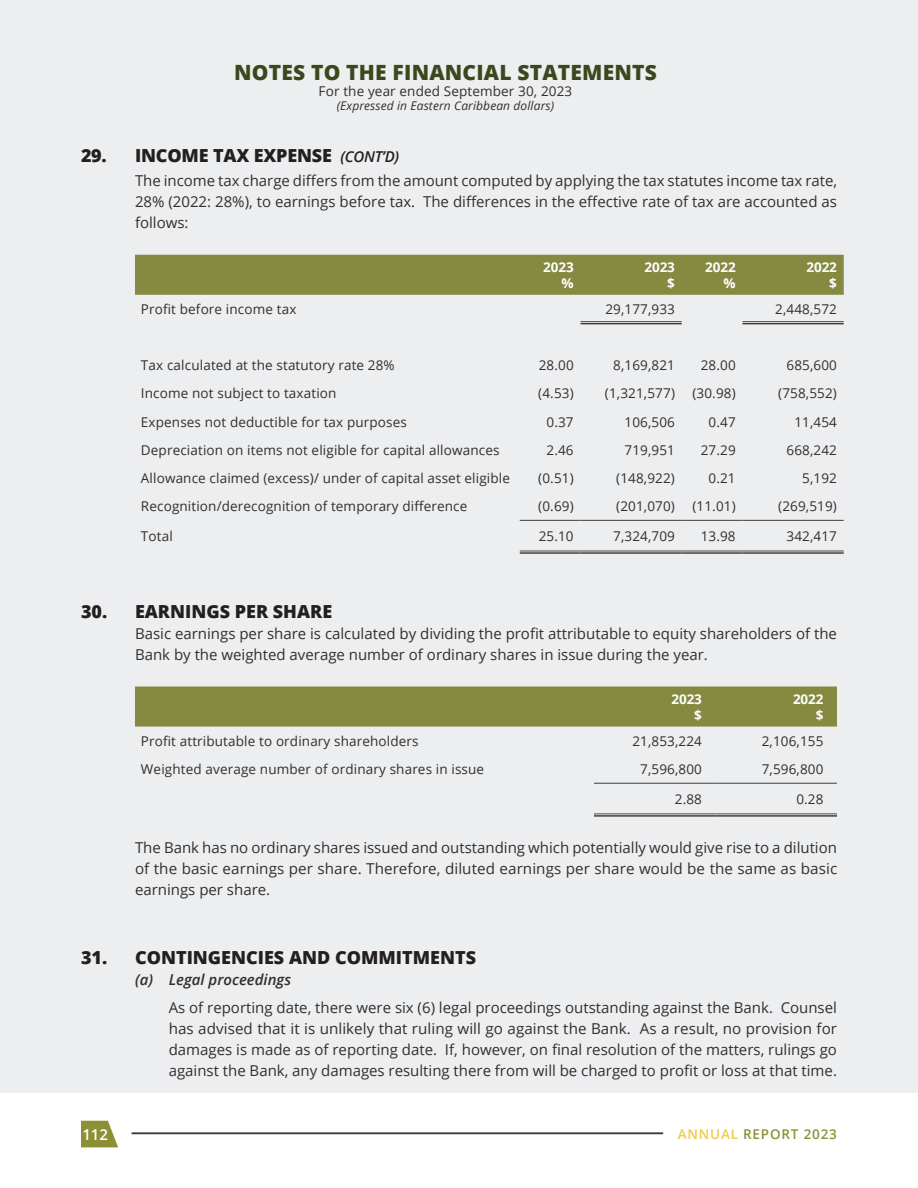
<style>
.page{position:relative;width:918px;height:1188px;background:#fff}
.page>*{position:absolute;margin:0;border:0;box-sizing:border-box;transform-origin:0 0}
.t1{font:800 21px "Open Sans";letter-spacing:.01em;color:#3d471e}
.t2{font:800 18px "Open Sans";color:#231f20}
.t3{font:15px/21px "Open Sans";color:#312f30;text-align:justify}
.t4{font:italic 600 15px "Open Sans";color:#312f30}
.t5{font:600 15px "Open Sans";color:#fff}
.t6{font:13.5px "Open Sans";letter-spacing:.01em;color:#312f30}
.t7{font:700 13.5px/16.2px "Open Sans";letter-spacing:-.01em;color:#fff;text-align:right}
.t8{font:600 13.5px "Open Sans";letter-spacing:.06em;color:#8c9035}
.t9{font:italic 12px "Open Sans";letter-spacing:.01em;color:#312f30}
.s1{font-weight:600;font-style:italic;font-size:15px}
.s2{color:#efcc46}
</style>
<div class="page">
<svg style="left:81px;top:1121px;width:37px;height:26px"></svg>
<hr style="left:132px;top:1133px;width:531px;height:1px;background:#231f20">
<div style="left:0;top:0;width:918px;height:1094px;background:#edeeef"></div>
<div style="left:135px;top:255px;width:709px;height:40px;background:#858a40"></div>
<hr style="left:580px;top:321px;width:102px;height:3px;background:#fff">
<hr style="left:742px;top:321px;width:102px;height:3px;background:#fff">
<hr style="left:520px;top:520px;width:60px;height:1px;background:#3e3e3f">
<hr style="left:580px;top:520px;width:102px;height:1px;background:#3e3e3f">
<hr style="left:682px;top:520px;width:60px;height:1px;background:#3e3e3f">
<hr style="left:742px;top:520px;width:102px;height:1px;background:#3e3e3f">
<hr style="left:580px;top:321px;width:102px;height:1px;background:#3e3e3f">
<hr style="left:580px;top:323px;width:102px;height:1px;background:#3e3e3f">
<hr style="left:742px;top:321px;width:102px;height:1px;background:#3e3e3f">
<hr style="left:742px;top:323px;width:102px;height:1px;background:#3e3e3f">
<hr style="left:520px;top:551px;width:60px;height:1px;background:#3e3e3f">
<hr style="left:520px;top:552px;width:60px;height:2px;background:#3e3e3f">
<hr style="left:580px;top:551px;width:102px;height:1px;background:#3e3e3f">
<hr style="left:580px;top:552px;width:102px;height:2px;background:#3e3e3f">
<hr style="left:682px;top:551px;width:60px;height:1px;background:#3e3e3f">
<hr style="left:682px;top:552px;width:60px;height:2px;background:#3e3e3f">
<hr style="left:742px;top:551px;width:102px;height:1px;background:#3e3e3f">
<hr style="left:742px;top:552px;width:102px;height:2px;background:#3e3e3f">
<div style="left:135px;top:687px;width:702px;height:40px;background:#858a40"></div>
<hr style="left:594px;top:783px;width:122px;height:1px;background:#3e3e3f">
<hr style="left:716px;top:783px;width:121px;height:1px;background:#3e3e3f">
<hr style="left:594px;top:814px;width:122px;height:1px;background:#3e3e3f">
<hr style="left:594px;top:815px;width:122px;height:2px;background:#3e3e3f">
<hr style="left:716px;top:814px;width:121px;height:1px;background:#3e3e3f">
<hr style="left:716px;top:815px;width:121px;height:2px;background:#3e3e3f">
<h1 class="t1" style="left:234px;top:56px;width:424px">NOTES TO THE FINANCIAL STATEMENTS</h1>
<p class="t6" style="left:319px;top:82px;width:255px">For the year ended September 30, 2023</p>
<p class="t9" style="left:337px;top:98px;width:219px">(Expressed in Eastern Caribbean dollars)</p>
<p class="t2" style="left:81px;top:142px;width:320px">29. INCOME TAX EXPENSE <span class="s1">(CONT’D)</span></p>
<p class="t3" style="left:135px;top:169px;width:704px">The income tax charge differs from the amount computed by applying the tax statutes income tax rate, 28% (2022: 28%), to earnings before tax. The differences in the effective rate of tax are accounted as follows:</p>
<p class="t7" style="left:543px;top:258px;width:32px">2023 %</p>
<p class="t7" style="left:645px;top:258px;width:32px">2023 $</p>
<p class="t7" style="left:705px;top:258px;width:32px">2022 %</p>
<p class="t7" style="left:807px;top:258px;width:32px">2022 $</p>
<p class="t6" style="left:141px;top:300px;width:157px">Profit before income tax</p>
<p class="t6" style="left:605px;top:300px;width:71px">29,177,933</p>
<p class="t6" style="left:775px;top:300px;width:63px">2,448,572</p>
<p class="t6" style="left:141px;top:356px;width:255px">Tax calculated at the statutory rate 28%</p>
<p class="t6" style="left:539px;top:356px;width:37px">28.00</p>
<p class="t6" style="left:613px;top:356px;width:63px">8,169,821</p>
<p class="t6" style="left:701px;top:356px;width:37px">28.00</p>
<p class="t6" style="left:787px;top:356px;width:52px">685,600</p>
<p class="t6" style="left:141px;top:384px;width:197px">Income not subject to taxation</p>
<p class="t6" style="left:538px;top:384px;width:37px">(4.53)</p>
<p class="t6" style="left:605px;top:384px;width:72px">(1,321,577)</p>
<p class="t6" style="left:692px;top:384px;width:45px">(30.98)</p>
<p class="t6" style="left:778px;top:384px;width:60px">(758,552)</p>
<p class="t6" style="left:141px;top:412px;width:268px">Expenses not deductible for tax purposes</p>
<p class="t6" style="left:547px;top:412px;width:29px">0.37</p>
<p class="t6" style="left:625px;top:412px;width:52px">106,506</p>
<p class="t6" style="left:709px;top:412px;width:29px">0.47</p>
<p class="t6" style="left:794px;top:412px;width:44px">11,454</p>
<p class="t6" style="left:141px;top:441px;width:360px">Depreciation on items not eligible for capital allowances</p>
<p class="t6" style="left:547px;top:441px;width:29px">2.46</p>
<p class="t6" style="left:625px;top:441px;width:52px">719,951</p>
<p class="t6" style="left:701px;top:441px;width:37px">27.29</p>
<p class="t6" style="left:787px;top:441px;width:52px">668,242</p>
<p class="t6" style="left:141px;top:469px;width:371px">Allowance claimed (excess)/ under of capital asset eligible</p>
<p class="t6" style="left:538px;top:469px;width:37px">(0.51)</p>
<p class="t6" style="left:616px;top:469px;width:60px">(148,922)</p>
<p class="t6" style="left:709px;top:469px;width:29px">0.21</p>
<p class="t6" style="left:802px;top:469px;width:36px">5,192</p>
<p class="t6" style="left:141px;top:497px;width:328px">Recognition/derecognition of temporary difference</p>
<p class="t6" style="left:538px;top:497px;width:37px">(0.69)</p>
<p class="t6" style="left:616px;top:497px;width:60px">(201,070)</p>
<p class="t6" style="left:692px;top:497px;width:45px">(11.01)</p>
<p class="t6" style="left:778px;top:497px;width:60px">(269,519)</p>
<p class="t6" style="left:141px;top:527px;width:33px">Total</p>
<p class="t6" style="left:539px;top:527px;width:37px">25.10</p>
<p class="t6" style="left:613px;top:527px;width:63px">7,324,709</p>
<p class="t6" style="left:701px;top:527px;width:37px">13.98</p>
<p class="t6" style="left:787px;top:527px;width:52px">342,417</p>
<p class="t2" style="left:81px;top:597px;width:253px">30. EARNINGS PER SHARE</p>
<p class="t3" style="left:135px;top:622px;width:704px">Basic earnings per share is calculated by dividing the profit attributable to equity shareholders of the<br>Bank by the weighted average number of ordinary shares in issue during the year.</p>
<p class="t7" style="left:672px;top:690px;width:32px">2023 $</p>
<p class="t7" style="left:793px;top:690px;width:32px">2022 $</p>
<p class="t6" style="left:141px;top:732px;width:279px">Profit attributable to ordinary shareholders</p>
<p class="t6" style="left:632px;top:732px;width:71px">21,853,224</p>
<p class="t6" style="left:762px;top:732px;width:63px">2,106,155</p>
<p class="t6" style="left:141px;top:760px;width:345px">Weighted average number of ordinary shares in issue</p>
<p class="t6" style="left:640px;top:760px;width:63px">7,596,800</p>
<p class="t6" style="left:762px;top:760px;width:63px">7,596,800</p>
<p class="t6" style="left:675px;top:790px;width:29px">2.88</p>
<p class="t6" style="left:796px;top:790px;width:29px">0.28</p>
<p class="t3" style="left:135px;top:836px;width:704px">The Bank has no ordinary shares issued and outstanding which potentially would give rise to a dilution of the basic earnings per share. Therefore, diluted earnings per share would be the same as basic earnings per share.</p>
<p class="t2" style="left:81px;top:944px;width:397px">31. CONTINGENCIES AND COMMITMENTS</p>
<p class="t4" style="left:135px;top:970px;width:158px">(a) Legal proceedings</p>
<p class="t3" style="left:169px;top:997px;width:670px">As of reporting date, there were six (6) legal proceedings outstanding against the Bank. Counsel has advised that it is unlikely that ruling will go against the Bank. As a result, no provision for damages is made as of reporting date. If, however, on final resolution of the matters, rulings go against the Bank, any damages resulting there from will be charged to profit or loss at that time.</p>
<p class="t5" style="left:82px;top:1124px;width:27px">112</p>
<p class="t8" style="left:678px;top:1125px;width:161px"><span class="s2">ANNUAL</span> REPORT 2023</p>
</div>
